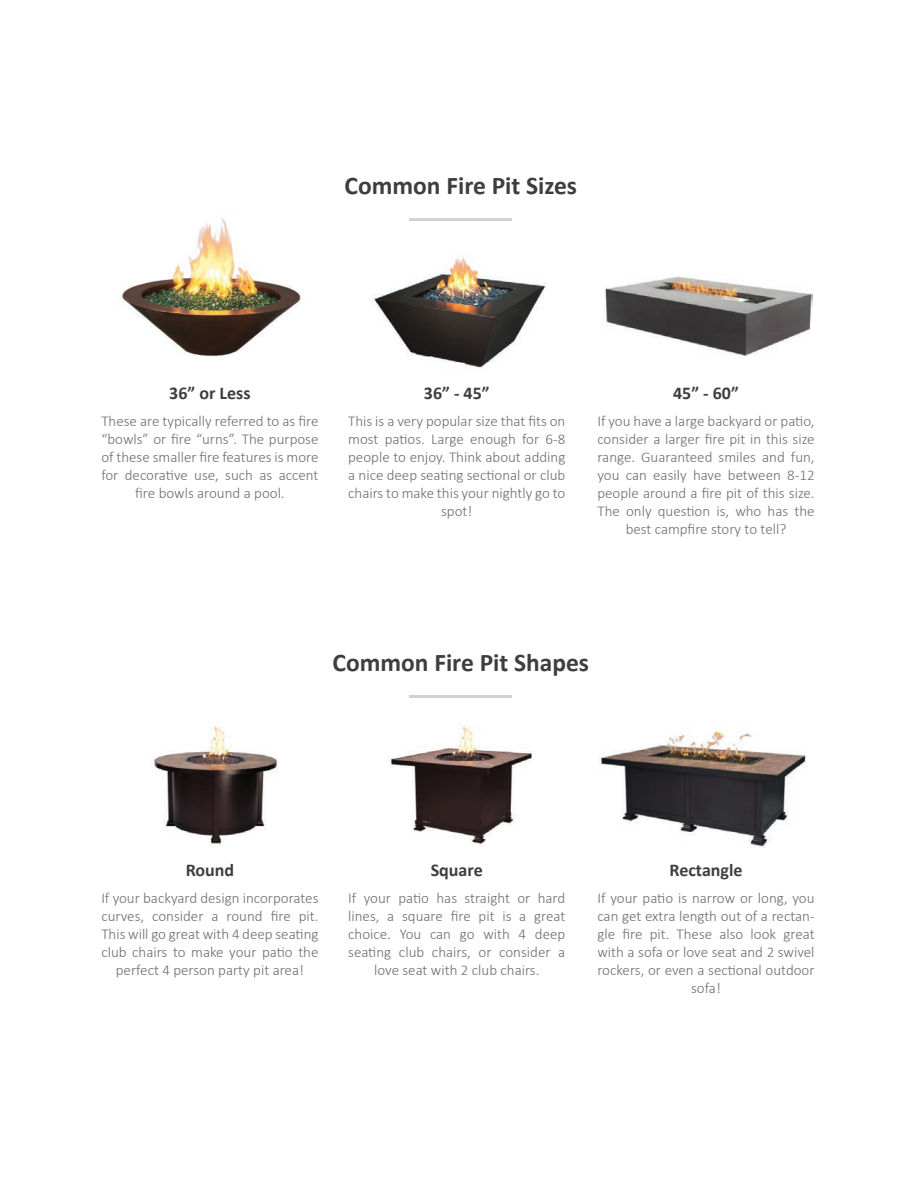
<style>
.page{position:relative;width:918px;height:1188px;background:#fff}
.page>*{position:absolute;margin:0;border:0;box-sizing:border-box;transform-origin:0 0}
.t1{font:700 25.5px "Calibri";color:#3e3e3f}
.t2{font:700 18px "Calibri";color:#3e3e3f}
.t3{font:300 15px/18px "Calibri";color:#6c6d70;text-align:center}
</style>
<div class="page">
<hr style="left:410px;top:219px;width:102px;height:2px;background:#d1d2d4">
<img style="left:122px;top:217px;width:179px;height:139px">
<img style="left:372px;top:257px;width:174px;height:111px">
<img style="left:604px;top:276px;width:208px;height:80px">
<hr style="left:410px;top:696px;width:102px;height:2px;background:#d1d2d4">
<img style="left:152px;top:725px;width:126px;height:120px">
<img style="left:389px;top:726px;width:143px;height:119px">
<img style="left:598px;top:731px;width:208px;height:117px">
<h1 class="t1" style="left:345px;top:167px;width:234px">Common Fire Pit Sizes</h1>
<p class="t2" style="left:169px;top:381px;width:83px">36” or Less</p>
<p class="t3" style="left:101px;top:412px;width:219px">These are typically referred to as fire “bowls” or fire “urns”. The purpose of these smaller fire features is more for decorative use, such as accent fire bowls around a pool.</p>
<p class="t2" style="left:424px;top:381px;width:67px">36” - 45”</p>
<p class="t3" style="left:348px;top:412px;width:219px">This is a very popular size that fits on most patios. Large enough for 6-8 people to enjoy. Think about adding a nice deep seating sectional or club chairs to make this your nightly go to spot!</p>
<p class="t2" style="left:673px;top:381px;width:67px">45” - 60”</p>
<p class="t3" style="left:597px;top:412px;width:219px">If you have a large backyard or patio, consider a larger fire pit in this size range. Guaranteed smiles and fun, you can easily have between 8-12 people around a fire pit of this size.<br>The only question is, who has the best campfire story to tell?</p>
<h1 class="t1" style="left:333px;top:644px;width:258px">Common Fire Pit Shapes</h1>
<p class="t2" style="left:186px;top:858px;width:50px">Round</p>
<p class="t3" style="left:101px;top:889px;width:219px">If your backyard design incorporates curves, consider a round fire pit.<br>This will go great with 4 deep seating club chairs to make your patio the perfect 4 person party pit area!</p>
<p class="t2" style="left:431px;top:858px;width:53px">Square</p>
<p class="t3" style="left:348px;top:889px;width:219px">If your patio has straight or hard lines, a square fire pit is a great choice. You can go with 4 deep seating club chairs, or consider a love seat with 2 club chairs.</p>
<p class="t2" style="left:669px;top:858px;width:75px">Rectangle</p>
<p class="t3" style="left:597px;top:889px;width:219px">If your patio is narrow or long, you can get extra length out of a rectan&shy;gle fire pit. These also look great with a sofa or love seat and 2 swivel rockers, or even a sectional outdoor sofa!</p>
</div>
